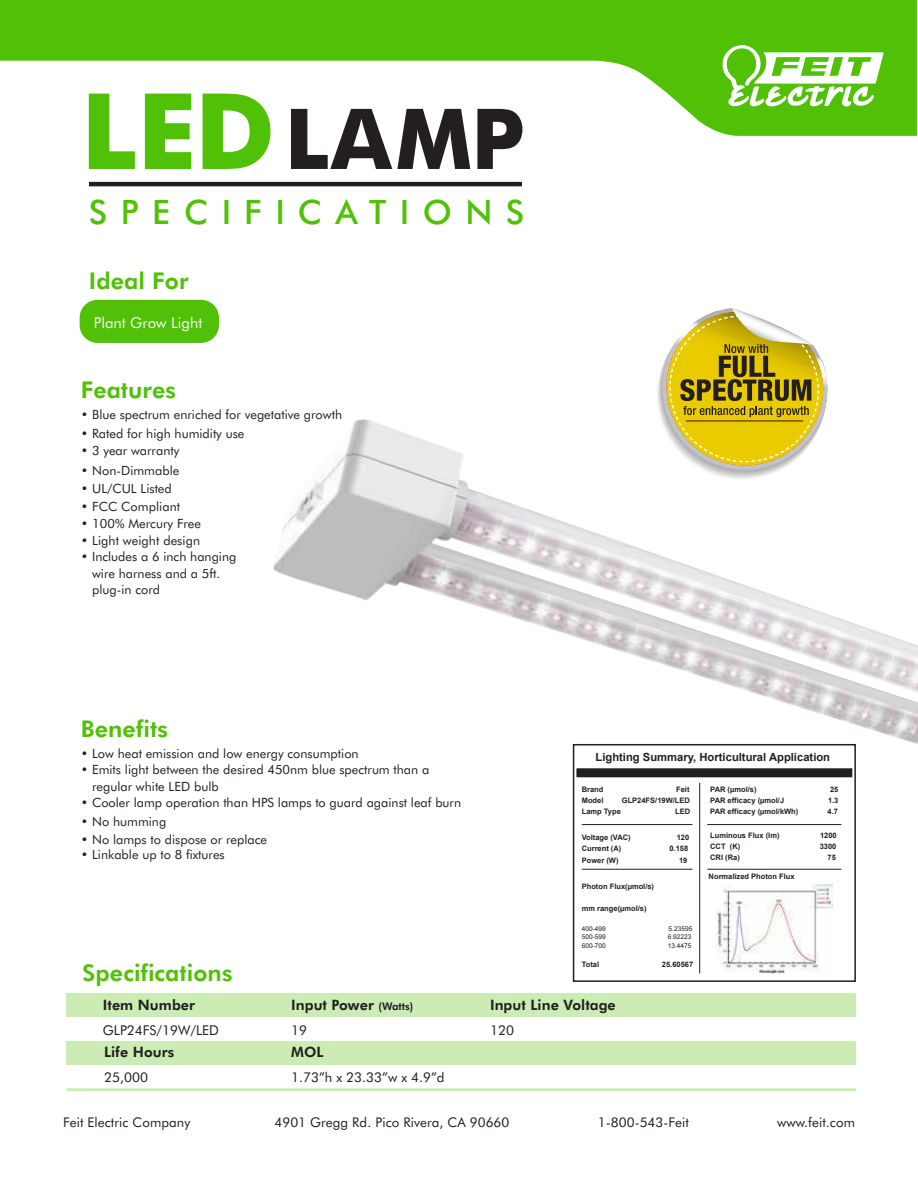
<style>
.page{position:relative;width:918px;height:1188px;background:#fff}
.page>*{position:absolute;margin:0;border:0;box-sizing:border-box;transform-origin:0 0}
.t1{font:700 84px "Futura BT";color:#231f20}
.t2{font:500 33.6px "Futura BT";letter-spacing:.4em;color:#51c108}
.t3{font:800 23.1px "Futura BT";letter-spacing:.005em;color:#51c108}
.t4{font:15px "Futura BT";color:#f5f5f5}
.t5{font:800 14.4px "Futura BT";letter-spacing:.005em;color:#231f20}
.t6{font:13.5px "Futura BT";color:#231f20}
.t7{font:13.35px "Futura BT";letter-spacing:.005em;color:#231f20}
.t8{font:12.75px/16.5px "Futura BT";color:#231f20}
.t9{font:700 11.25px "Arial";color:#231f20}
.t10{font:700 7.5px "Arial";color:#231f20}
.t11{font:6.6px "Arial";color:#231f20}
.s1{font-size:105.45px;color:#51c108}
.s2{font-size:10.5px}
</style>
<div class="page">
<img style="left:273px;top:420px;width:645px;height:325px">
<hr style="left:66px;top:1088px;width:790px;height:3px;background:#51c108">
<div style="left:66px;top:993px;width:790px;height:24px;background:#cbecb5"></div>
<div style="left:66px;top:1041px;width:790px;height:24px;background:#cbecb5"></div>
<hr style="left:89px;top:182px;width:433px;height:4px;background:#231f20">
<svg style="left:0;top:0;width:917px;height:136px;fill:#51c108"></svg>
<svg style="left:721px;top:45px;width:163px;height:63px"></svg>
<div style="left:80px;top:300px;width:139px;height:43px;background:#51c108;border-radius:18px"></div>
<svg style="left:651px;top:308px;width:181px;height:174px"></svg>
<hr style="left:686px;top:421px;width:117px;height:1px;background:#231f20">
<div style="left:573px;top:744px;width:283px;height:238px;background:#fff;border:2px solid #231f20"></div>
<div style="left:576px;top:768px;width:276px;height:9px;background:#231f20"></div>
<hr style="left:582px;top:824px;width:110px;height:1px;background:#231f20">
<hr style="left:707px;top:824px;width:134px;height:1px;background:#231f20">
<hr style="left:582px;top:869px;width:110px;height:1px;background:#231f20">
<hr style="left:707px;top:869px;width:134px;height:1px;background:#231f20">
<hr style="left:699px;top:783px;width:1px;height:191px;background:#231f20">
<img style="left:717px;top:884px;width:115px;height:89px">
<h1 class="t1" style="left:81px;top:88px;width:445px"><span class="s1">LED</span>LAMP</h1>
<h2 class="t2" style="left:89px;top:191px;width:437px">SPECIFICATIONS</h2>
<h3 class="t3" style="left:89px;top:267px;width:101px">Ideal For</h3>
<p class="t4" style="left:94px;top:314px;width:110px">Plant Grow Light</p>
<h3 class="t3" style="left:81px;top:376px;width:97px">Features</h3>
<p class="t8" style="left:81px;top:406px;width:263px">• Blue spectrum enriched for vegetative growth</p>
<p class="t8" style="left:81px;top:425px;width:165px">• Rated for high humidity use</p>
<p class="t8" style="left:81px;top:442px;width:100px">• 3 year warranty</p>
<p class="t8" style="left:81px;top:480px;width:93px">• UL/CUL Listed</p>
<p class="t8" style="left:81px;top:498px;width:101px">• FCC Compliant</p>
<p class="t8" style="left:81px;top:515px;width:122px">• 100% Mercury Free</p>
<p class="t8" style="left:81px;top:532px;width:121px">• Light weight design</p>
<p class="t8" style="left:92px;top:548px;width:146px;text-indent:-11px">• Includes a 6 inch hanging wire harness and a 5ft. plug-in cord</p>
<p class="t8" style="left:81px;top:462px;width:100px">• Non-Dimmable</p>
<h3 class="t3" style="left:81px;top:714px;width:89px">Benefits</h3>
<p class="t8" style="left:81px;top:745px;width:279px">• Low heat emission and low energy consumption</p>
<p class="t8" style="left:92px;top:761px;width:339px;text-indent:-11px">• Emits light between the desired 450nm blue spectrum than a regular white LED bulb</p>
<p class="t8" style="left:81px;top:794px;width:382px">• Cooler lamp operation than HPS lamps to guard against leaf burn</p>
<p class="t8" style="left:81px;top:813px;width:87px">• No humming</p>
<p class="t8" style="left:81px;top:831px;width:188px">• No lamps to dispose or replace</p>
<p class="t8" style="left:81px;top:846px;width:146px">• Linkable up to 8 fixtures</p>
<p class="t9" style="left:596px;top:751px;width:236px">Lighting Summary, Horticultural Application</p>
<p class="t10" style="left:582px;top:785px;width:23px">Brand</p>
<p class="t10" style="left:676px;top:785px;width:15px">Feit</p>
<p class="t10" style="left:582px;top:796px;width:23px">Model</p>
<p class="t10" style="left:622px;top:796px;width:70px">GLP24FS/19W/LED</p>
<p class="t10" style="left:582px;top:808px;width:41px">Lamp Type</p>
<p class="t10" style="left:675px;top:808px;width:17px">LED</p>
<p class="t10" style="left:710px;top:785px;width:48px">PAR (µmol/s)</p>
<p class="t10" style="left:830px;top:785px;width:10px">25</p>
<p class="t10" style="left:710px;top:796px;width:75px">PAR efficacy (µmol/J</p>
<p class="t10" style="left:828px;top:796px;width:12px">1.3</p>
<p class="t10" style="left:710px;top:808px;width:90px">PAR efficacy (µmol/kWh)</p>
<p class="t10" style="left:828px;top:808px;width:12px">4.7</p>
<p class="t10" style="left:710px;top:831px;width:71px">Luminous Flux (lm)</p>
<p class="t10" style="left:820px;top:831px;width:18px">1200</p>
<p class="t10" style="left:710px;top:842px;width:32px">CCT (K)</p>
<p class="t10" style="left:820px;top:842px;width:18px">3300</p>
<p class="t10" style="left:710px;top:853px;width:31px">CRI (Ra)</p>
<p class="t10" style="left:828px;top:853px;width:10px">75</p>
<p class="t10" style="left:709px;top:872px;width:88px">Normalized Photon Flux</p>
<p class="t10" style="left:582px;top:833px;width:50px">Voltage (VAC)</p>
<p class="t10" style="left:677px;top:833px;width:14px">120</p>
<p class="t10" style="left:582px;top:844px;width:41px">Current (A)</p>
<p class="t10" style="left:669px;top:844px;width:20px">0.158</p>
<p class="t10" style="left:582px;top:856px;width:38px">Power (W)</p>
<p class="t10" style="left:679px;top:856px;width:10px">19</p>
<p class="t10" style="left:582px;top:882px;width:74px">Photon Flux(µmol/s)</p>
<p class="t10" style="left:582px;top:904px;width:66px">mm range(µmol/s)</p>
<p class="t11" style="left:582px;top:925px;width:26px">400-499</p>
<p class="t11" style="left:669px;top:925px;width:25px">5.23595</p>
<p class="t11" style="left:582px;top:933px;width:26px">500-599</p>
<p class="t11" style="left:668px;top:933px;width:25px">6.92223</p>
<p class="t11" style="left:582px;top:942px;width:26px">600-700</p>
<p class="t11" style="left:668px;top:942px;width:25px">13.4475</p>
<p class="t10" style="left:582px;top:961px;width:19px">Total</p>
<p class="t10" style="left:662px;top:961px;width:33px">25.60567</p>
<h3 class="t3" style="left:82px;top:958px;width:152px">Specifications</h3>
<p class="t5" style="left:103px;top:996px;width:94px">Item Number</p>
<p class="t5" style="left:291px;top:996px;width:124px">Input Power <span class="s2">(Watts)</span></p>
<p class="t5" style="left:490px;top:996px;width:127px">Input Line Voltage</p>
<p class="t5" style="left:291px;top:1043px;width:34px">MOL</p>
<p class="t6" style="left:103px;top:1022px;width:118px">GLP24FS/19W/LED</p>
<p class="t6" style="left:291px;top:1022px;width:17px">19</p>
<p class="t6" style="left:490px;top:1022px;width:26px">120</p>
<p class="t5" style="left:104px;top:1043px;width:72px">Life Hours</p>
<p class="t6" style="left:104px;top:1069px;width:46px">25,000</p>
<p class="t6" style="left:291px;top:1069px;width:155px">1.73”h x 23.33”w x 4.9”d</p>
<p class="t7" style="left:63px;top:1114px;width:129px">Feit Electric Company</p>
<p class="t7" style="left:274px;top:1114px;width:237px">4901 Gregg Rd. Pico Rivera, CA 90660</p>
<p class="t7" style="left:598px;top:1114px;width:93px">1-800-543-Feit</p>
<p class="t7" style="left:777px;top:1114px;width:79px">www.feit.com</p>
</div>
